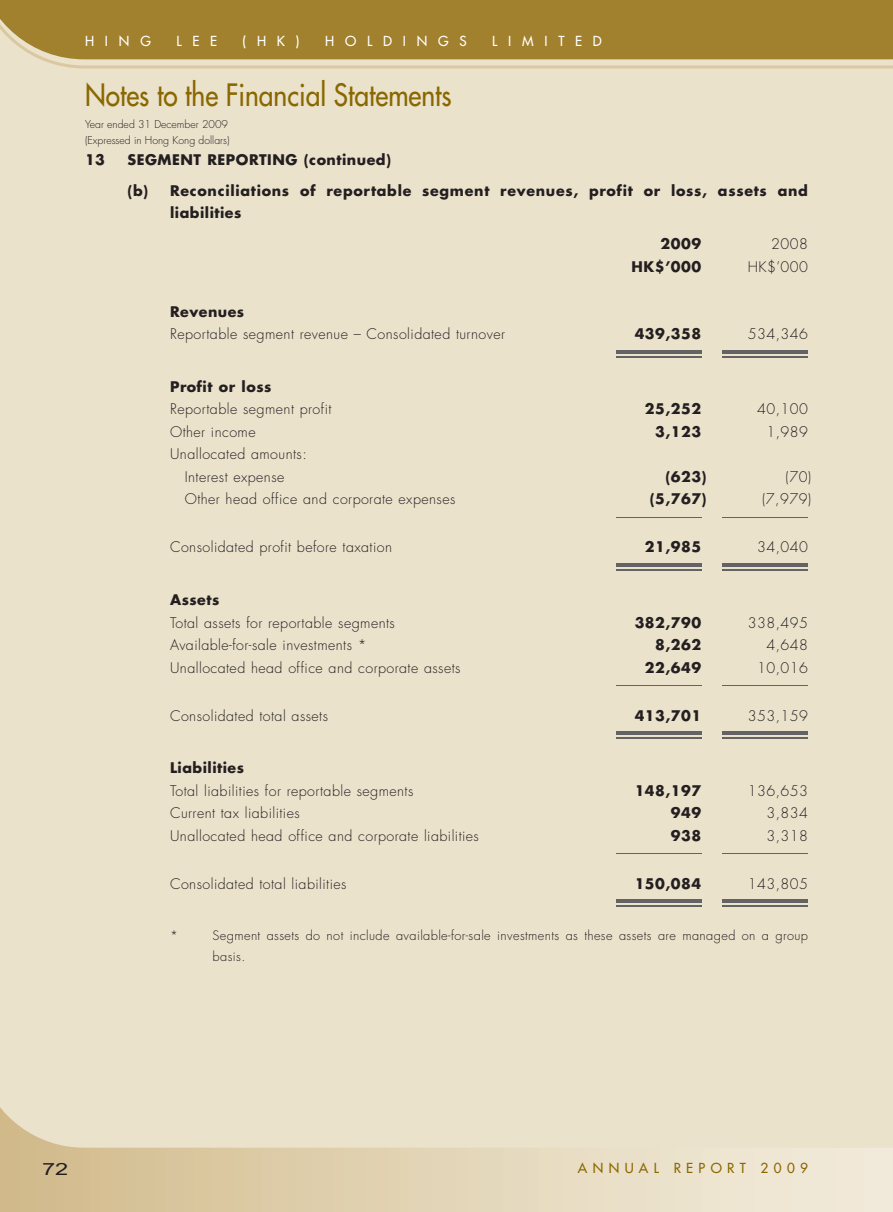
<style>
.page{position:relative;width:893px;height:1212px;background:#ebe2cc}
.page>*{position:absolute;margin:0;border:0;box-sizing:border-box;transform-origin:0 0}
.t1{font:500 30px "Futura Std";color:#8a6800;scale:.88 1}
.t2{font:16.8px "M Hei HK Bold B5 pc H";color:#231f20;scale:1.4 1}
.t3{font:300 14.25px/22.5px "Futura Std";letter-spacing:.03em;color:#231f20;text-align:center}
.t4{font:700 14.25px/31px "Futura Std";letter-spacing:.035em;color:#231f20}
.t5{font:500 13.5px "Futura Std";letter-spacing:.8em;color:#fff}
.t6{font:500 13.5px "Futura Std";letter-spacing:.405em;color:#8a6800}
.t7{font:300 12.75px/21px "Futura Std";letter-spacing:.03em;color:#231f20}
.t8{font:300 10.5px/15.8px "Futura Std";color:#231f20}
</style>
<div class="page">
<svg style="left:0;top:0;width:893px;height:68px;background:#ab8d43"></svg>
<svg style="left:0;top:1107px;width:893px;height:105px"></svg>
<hr style="left:616px;top:350px;width:85px;height:4px;background:#636366">
<hr style="left:616px;top:356px;width:85px;height:2px;background:#636366">
<hr style="left:723px;top:350px;width:85px;height:4px;background:#636366">
<hr style="left:723px;top:356px;width:85px;height:2px;background:#636366">
<hr style="left:616px;top:517px;width:85px;height:1px;background:#636366">
<hr style="left:723px;top:517px;width:85px;height:1px;background:#636366">
<hr style="left:616px;top:563px;width:85px;height:4px;background:#636366">
<hr style="left:616px;top:569px;width:85px;height:2px;background:#636366">
<hr style="left:723px;top:563px;width:85px;height:4px;background:#636366">
<hr style="left:723px;top:569px;width:85px;height:2px;background:#636366">
<hr style="left:616px;top:685px;width:85px;height:1px;background:#636366">
<hr style="left:723px;top:685px;width:85px;height:1px;background:#636366">
<hr style="left:616px;top:731px;width:85px;height:4px;background:#636366">
<hr style="left:616px;top:737px;width:85px;height:2px;background:#636366">
<hr style="left:723px;top:731px;width:85px;height:4px;background:#636366">
<hr style="left:723px;top:737px;width:85px;height:2px;background:#636366">
<hr style="left:616px;top:853px;width:85px;height:1px;background:#636366">
<hr style="left:723px;top:853px;width:85px;height:1px;background:#636366">
<hr style="left:616px;top:899px;width:85px;height:4px;background:#636366">
<hr style="left:616px;top:905px;width:85px;height:2px;background:#636366">
<hr style="left:723px;top:899px;width:85px;height:4px;background:#636366">
<hr style="left:723px;top:905px;width:85px;height:2px;background:#636366">
<p class="t5" style="left:85px;top:33px;width:67px">HING</p>
<p class="t5" style="left:176px;top:33px;width:42px">LEE</p>
<p class="t5" style="left:243px;top:33px;width:58px">(HK)</p>
<p class="t5" style="left:325px;top:33px;width:143px">HOLDINGS</p>
<p class="t5" style="left:492px;top:33px;width:111px">LIMITED</p>
<h1 class="t1" style="left:85px;top:78px;width:418px">Notes to the Financial Statements</h1>
<p class="t8" style="left:85px;top:118px;width:146px">Year ended 31 December 2009 (Expressed in Hong Kong dollars)</p>
<p class="t4" style="left:85px;top:146px;width:22px">13</p>
<p class="t4" style="left:128px;top:146px;width:682px">SEGMENT REPORTING (continued)<br>(b) Reconciliations of reportable segment revenues, profit or loss, assets and</p>
<p class="t4" style="left:170px;top:200px;width:73px">liabilities</p>
<p class="t4" style="left:661px;top:231px;width:42px">2009</p>
<p class="t3" style="left:771px;top:235px;width:38px">2008</p>
<p class="t4" style="left:632px;top:253px;width:71px">HK$’000</p>
<p class="t3" style="left:748px;top:257px;width:61px">HK$’000</p>
<p class="t4" style="left:170px;top:298px;width:76px">Revenues</p>
<p class="t3" style="left:170px;top:325px;width:337px">Reportable segment revenue – Consolidated turnover</p>
<p class="t4" style="left:635px;top:321px;width:68px">439,358</p>
<p class="t3" style="left:748px;top:325px;width:62px">534,346</p>
<p class="t4" style="left:170px;top:373px;width:103px">Profit or loss</p>
<p class="t3" style="left:170px;top:400px;width:163px">Reportable segment profit</p>
<p class="t4" style="left:645px;top:396px;width:58px">25,252</p>
<p class="t3" style="left:757px;top:400px;width:52px">40,100</p>
<p class="t3" style="left:170px;top:422px;width:87px">Other income</p>
<p class="t4" style="left:655px;top:418px;width:47px">3,123</p>
<p class="t3" style="left:766px;top:422px;width:43px">1,989</p>
<p class="t3" style="left:170px;top:445px;width:138px">Unallocated amounts:<br>Interest expense</p>
<p class="t4" style="left:665px;top:463px;width:43px">(623)</p>
<p class="t3" style="left:785px;top:467px;width:27px">(70)</p>
<p class="t3" style="left:185px;top:490px;width:272px">Other head office and corporate expenses</p>
<p class="t4" style="left:650px;top:486px;width:58px">(5,767)</p>
<p class="t3" style="left:762px;top:490px;width:51px">(7,979)</p>
<p class="t3" style="left:170px;top:538px;width:223px">Consolidated profit before taxation</p>
<p class="t4" style="left:645px;top:534px;width:58px">21,985</p>
<p class="t3" style="left:757px;top:538px;width:52px">34,040</p>
<p class="t4" style="left:170px;top:586px;width:51px">Assets</p>
<p class="t3" style="left:170px;top:613px;width:226px">Total assets for reportable segments</p>
<p class="t4" style="left:635px;top:609px;width:68px">382,790</p>
<p class="t3" style="left:748px;top:613px;width:62px">338,495</p>
<p class="t3" style="left:170px;top:635px;width:198px">Available-for-sale investments *</p>
<p class="t4" style="left:655px;top:631px;width:47px">8,262</p>
<p class="t3" style="left:766px;top:635px;width:43px">4,648</p>
<p class="t3" style="left:170px;top:658px;width:292px">Unallocated head office and corporate assets</p>
<p class="t4" style="left:645px;top:654px;width:58px">22,649</p>
<p class="t3" style="left:757px;top:658px;width:52px">10,016</p>
<p class="t3" style="left:170px;top:706px;width:159px">Consolidated total assets</p>
<p class="t4" style="left:635px;top:702px;width:68px">413,701</p>
<p class="t3" style="left:748px;top:706px;width:62px">353,159</p>
<p class="t4" style="left:170px;top:754px;width:76px">Liabilities</p>
<p class="t3" style="left:170px;top:781px;width:245px">Total liabilities for reportable segments</p>
<p class="t4" style="left:635px;top:777px;width:68px">148,197</p>
<p class="t3" style="left:748px;top:781px;width:62px">136,653</p>
<p class="t3" style="left:170px;top:803px;width:131px">Current tax liabilities</p>
<p class="t4" style="left:671px;top:799px;width:32px">949</p>
<p class="t3" style="left:766px;top:803px;width:43px">3,834</p>
<p class="t3" style="left:170px;top:826px;width:310px">Unallocated head office and corporate liabilities</p>
<p class="t4" style="left:671px;top:822px;width:32px">938</p>
<p class="t3" style="left:766px;top:826px;width:43px">3,318</p>
<p class="t3" style="left:170px;top:874px;width:178px">Consolidated total liabilities</p>
<p class="t4" style="left:635px;top:870px;width:68px">150,084</p>
<p class="t3" style="left:748px;top:874px;width:62px">143,805</p>
<p class="t7" style="left:170px;top:926px;width:9px">*</p>
<p class="t7" style="left:213px;top:926px;width:597px">Segment assets do not include available-for-sale investments as these assets are managed on a group basis.</p>
<p class="t2" style="left:42px;top:1162px;width:20px">72</p>
<p class="t6" style="left:578px;top:1160px;width:232px">ANNUAL REPORT 2009</p>
</div>
